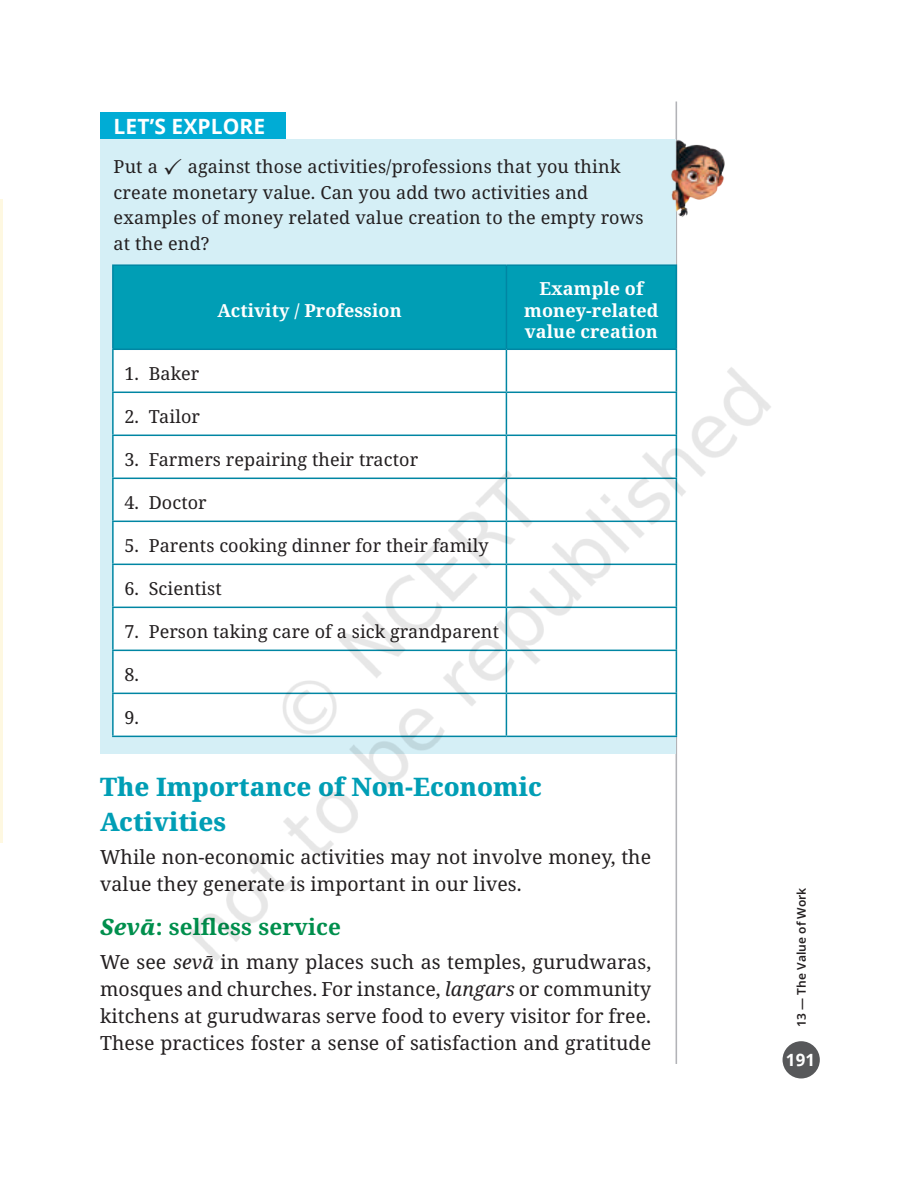
<style>
.page{position:relative;width:897px;height:1186px;background:#fff}
.page>*{position:absolute;margin:0;border:0;box-sizing:border-box;transform-origin:0 0}
.t1{font:800 25.5px/34.5px "Noto Serif";color:#009eb5}
.t2{font:700 22.5px "Noto Serif";letter-spacing:.005em;color:#008f4d}
.t3{font:700 21px "Noto Sans";letter-spacing:.005em;color:#fff}
.t4{font:19.5px/27px "Noto Serif";letter-spacing:.005em;color:#231f20}
.t5{font:18px/25.5px "Noto Serif";letter-spacing:.01em;color:#231f20}
.t6{font:700 18px/21.6px "Noto Serif";letter-spacing:.005em;color:#fff;text-align:center}
.t7{font:700 16.8px "Noto Sans";color:#fff}
.t8{font:600 12px "Noto Sans";letter-spacing:.005em;color:#231f20}
.s1{font-weight:800;font-style:italic}
.s2{font-style:italic}
</style>
<div class="page">
<img style="left:0;top:101px;width:820px;height:978px">
<img style="left:84px;top:291px;width:704px;height:705px">
<svg style="left:165px;top:158px;width:16px;height:17px"></svg>
<p class="t3" style="left:114px;top:112px;width:153px">LET’S EXPLORE</p>
<p class="t5" style="left:114px;top:155px;width:531px">Put a against those activities/professions that you think create monetary value. Can you add two activities and examples of money related value creation to the empty rows at the end?</p>
<p class="t6" style="left:217px;top:300px;width:186px">Activity / Profession</p>
<p class="t5" style="left:124px;top:362px;width:76px">1. Baker</p>
<p class="t5" style="left:124px;top:405px;width:77px">2. Tailor</p>
<p class="t5" style="left:124px;top:448px;width:295px">3. Farmers repairing their tractor</p>
<p class="t5" style="left:124px;top:491px;width:84px">4. Doctor</p>
<p class="t5" style="left:124px;top:534px;width:366px">5. Parents cooking dinner for their family</p>
<p class="t5" style="left:124px;top:577px;width:99px">6. Scientist</p>
<p class="t5" style="left:124px;top:620px;width:376px">7. Person taking care of a sick grandparent</p>
<p class="t5" style="left:124px;top:663px;width:16px">8.</p>
<p class="t5" style="left:124px;top:706px;width:16px">9.</p>
<p class="t6" style="left:524px;top:278px;width:136px">Example of money-related value creation</p>
<h1 class="t1" style="left:100px;top:770px;width:443px">The Importance of Non-Economic<br>Activities</h1>
<p class="t4" style="left:100px;top:844px;width:552px">While non-economic activities may not involve money, the value they generate is important in our lives.</p>
<p class="t2" style="left:100px;top:911px;width:242px"><span class="s1">Sevā</span>: selfless service</p>
<p class="t4" style="left:100px;top:949px;width:552px;text-align:justify">We see <span class="s2">sevā</span> in many places such as temples, gurudwaras, mosques and churches. For instance, <span class="s2">langars</span> or community kitchens at gurudwaras serve food to every visitor for free.<br>These practices foster a sense of satisfaction and gratitude</p>
<p class="t8" style="left:793px;top:1027px;width:141px;rotate:-90deg">13 ― The Value of Work</p>
<p class="t7" style="left:786px;top:1048px;width:31px">191</p>
</div>
